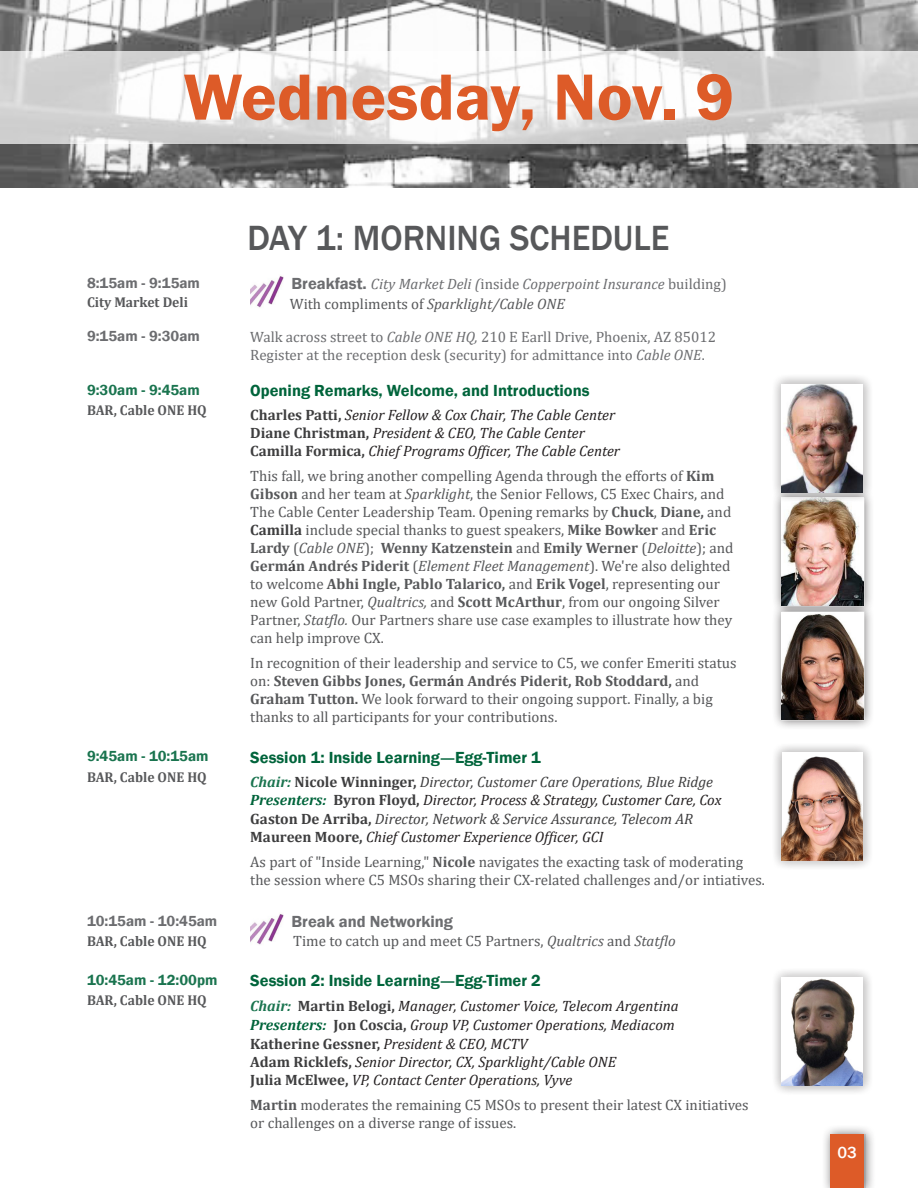
<style>
.page{position:relative;width:918px;height:1188px;background:#fff}
.page>*{position:absolute;margin:0;border:0;box-sizing:border-box;transform-origin:0 0}
.t1{font:600 67.5px "Franklin Gothic";color:#dd5b28}
.t2{font:500 36px "Franklin Gothic";color:#57585a;scale:.96 1}
.t3{font:600 16.5px "Franklin Gothic";color:#00643b}
.t4{font:600 16.5px "Franklin Gothic";color:#6c6d70}
.t5{font:500 16.5px "Franklin Gothic";color:#fff}
.t6{font:15px/18px "Cambria";color:#57585a}
.t7{font:italic 15px "Cambria";color:#231f20}
.t8{font:700 15px/18px "Cambria";color:#57585a}
.t9{font:15px "Cambria";color:#6c6d70}
.t10{font:italic 15px "Cambria";color:#3e3e3f}
.t11{font:italic 15px "Cambria";color:#6c6d70}
.t12{font:600 15px "Franklin Gothic";color:#1a744f}
.t13{font:600 15px "Franklin Gothic";color:#6c6d70}
.t14{font:italic 15px "Cambria";color:#57585a}
.t15{font:700 14.25px "Cambria";color:#57585a;scale:.96 1}
.s1{font-family:"Franklin Gothic";font-weight:600;font-style:normal;font-size:16.5px}
.s2{font-style:normal}
.s3{font-style:italic}
.s4{font-weight:700;font-style:normal;color:#3e3e3f}
.s5{font-weight:700}
.s6{font-weight:700;color:#3e3e3f}
.s7{font-weight:400}
.s8{font-weight:400;font-style:italic}
.s9{color:#3e3e3f}
.s10{font-family:"Cambria";font-weight:700;font-size:15px}
.s11{font-weight:700;color:#1a744f}
.s12{font-weight:700;font-style:normal}
.s13{font-weight:700;color:#00643b}
</style>
<div class="page">
<img style="left:0;top:0;width:918px;height:188px">
<svg style="left:0;top:51px;width:918px;height:93px"></svg>
<div style="left:822px;top:1124px;width:54px;height:64px;background:#231f20;opacity:.65"></div>
<div style="left:830px;top:1133px;width:37px;height:55px;background:#a7a8aa"></div>
<div style="left:830px;top:1134px;width:34px;height:54px;background:#dd5b28"></div>
<img style="left:250px;top:276px;width:34px;height:32px">
<img style="left:250px;top:914px;width:34px;height:31px">
<div style="left:772px;top:487px;width:102px;height:129px;background:#231f20;opacity:.65"></div>
<div style="left:781px;top:496px;width:84px;height:111px;background:#fff;opacity:.75"></div>
<img style="left:782px;top:502px;width:82px;height:100px">
<div style="left:772px;top:374px;width:100px;height:128px;background:#fff;opacity:.75"></div>
<img style="left:782px;top:384px;width:81px;height:108px">
<div style="left:772px;top:743px;width:100px;height:127px;background:#fff;opacity:.75"></div>
<img style="left:782px;top:753px;width:81px;height:108px">
<div style="left:772px;top:967px;width:100px;height:128px;background:#fff;opacity:.75"></div>
<img style="left:782px;top:977px;width:81px;height:108px">
<div style="left:772px;top:602px;width:102px;height:128px;background:#231f20;opacity:.65"></div>
<div style="left:781px;top:611px;width:84px;height:110px;background:#fff;opacity:.75"></div>
<img style="left:782px;top:612px;width:82px;height:108px">
<p class="t1" style="left:184px;top:56px;width:552px">Wednesday, Nov. 9</p>
<p class="t13" style="left:87px;top:273px;width:115px">8:15am - 9:15am</p>
<p class="t15" style="left:87px;top:292px;width:107px">City Market Deli</p>
<p class="t2" style="left:248px;top:216px;width:441px">DAY 1: MORNING SCHEDULE</p>
<p class="t11" style="left:292px;top:273px;width:437px"><span class="s1">Breakfast.</span> City Market Deli (<span class="s2">inside</span> Copperpoint Insurance <span class="s2">building)</span></p>
<p class="t14" style="left:290px;top:293px;width:277px"><span class="s2">With compliments of</span> Sparklight/Cable ONE</p>
<p class="t13" style="left:87px;top:326px;width:114px">9:15am - 9:30am</p>
<p class="t9" style="left:250px;top:328px;width:467px">Walk across street to <span class="s3">Cable ONE HQ,</span> 210 E Earll Drive, Phoenix, AZ 85012</p>
<p class="t9" style="left:250px;top:346px;width:456px">Register at the reception desk (security) for admittance into <span class="s3">Cable ONE</span>.</p>
<p class="t12" style="left:87px;top:380px;width:114px">9:30am - 9:45am</p>
<p class="t15" style="left:87px;top:400px;width:126px">BAR, Cable ONE HQ</p>
<p class="t3" style="left:250px;top:380px;width:341px">Opening Remarks, Welcome, and Introductions</p>
<p class="t7" style="left:250px;top:405px;width:366px"><span class="s4">Charles Patti,</span> Senior Fellow &amp; Cox Chair, The Cable Center</p>
<p class="t7" style="left:250px;top:423px;width:336px"><span class="s4">Diane Christman,</span> President &amp; CEO, The Cable Center</p>
<p class="t7" style="left:250px;top:441px;width:371px"><span class="s4">Camilla Formica,</span> Chief Programs Officer, The Cable Center</p>
<p class="t6" style="left:250px;top:467px;width:466px">This fall, we bring another compelling Agenda through the efforts of <span class="s5">Kim</span></p>
<p class="t6" style="left:250px;top:485px;width:476px"><span class="s5">Gibson</span> and her team at <span class="s3">Sparklight</span>, the Senior Fellows, C5 Exec Chairs, and</p>
<p class="t6" style="left:250px;top:503px;width:483px">The Cable Center Leadership Team. Opening remarks by <span class="s5">Chuck</span>, <span class="s5">Diane,</span> and<br><span class="s6">Camilla</span> include special thanks to guest speakers, <span class="s5">Mike Bowker</span> and <span class="s5">Eric</span></p>
<p class="t8" style="left:250px;top:539px;width:485px">Lardy <span class="s7">(</span><span class="s8">Cable ONE</span><span class="s7">);</span> Wenny Katzenstein <span class="s7">and</span> Emily Werner <span class="s7">(</span><span class="s8">Deloitte</span><span class="s7">); and<br></span>Germ<span class="s9">á</span>n Andrés Piderit <span class="s7">(</span><span class="s8">Element Fleet Management</span><span class="s7">). We're also delighted</span></p>
<p class="t8" style="left:250px;top:575px;width:471px"><span class="s7">to welcome</span> Abhi Ingle, Pablo Talarico, <span class="s7">and</span> Erik Vogel<span class="s7">, representing our</span></p>
<p class="t6" style="left:250px;top:593px;width:484px">new Gold Partner, <span class="s3">Qualtrics,</span> and <span class="s5">Scott McArthur</span>, from our ongoing Silver<br>Partner, <span class="s3">Statflo.</span> Our Partners share use case examples to illustrate how they</p>
<p class="t6" style="left:250px;top:629px;width:135px">can help improve CX.</p>
<p class="t6" style="left:250px;top:654px;width:488px">In recognition of their leadership and service to C5, we confer Emeriti status</p>
<p class="t8" style="left:250px;top:672px;width:450px"><span class="s7">on:</span> Steven Gibbs Jones, Germ<span class="s9">á</span>n Andrés Piderit, Rob Stoddard, <span class="s7">and</span></p>
<p class="t6" style="left:250px;top:690px;width:464px"><span class="s5">Graham Tutton.</span> We look forward to their ongoing support. Finally, a big</p>
<p class="t6" style="left:250px;top:708px;width:309px">thanks to all participants for your contributions.</p>
<p class="t12" style="left:87px;top:747px;width:123px">9:45am - 10:15am</p>
<p class="t15" style="left:87px;top:767px;width:126px">BAR, Cable ONE HQ</p>
<p class="t3" style="left:250px;top:747px;width:292px">Session 1: Inside Learning<span class="s10">—</span>Egg-Timer 1</p>
<p class="t10" style="left:250px;top:772px;width:464px"><span class="s11">Chair:</span> <span class="s12">Nicole Winninger,</span> Director, Customer Care Operations, Blue Ridge</p>
<p class="t7" style="left:250px;top:790px;width:473px"><span class="s13">Presenters:</span> <span class="s4">Byron Floyd,</span> Director, Process &amp; Strategy, Customer Care, Cox</p>
<p class="t10" style="left:250px;top:808px;width:444px"><span class="s12">Gaston De Arriba,</span> Director, Network &amp; Service Assurance, Telecom AR</p>
<p class="t7" style="left:250px;top:826px;width:355px"><span class="s4">Maureen Moore,</span> Chief Customer Experience Officer, GCI</p>
<p class="t6" style="left:250px;top:853px;width:516px">As part of "Inside Learning," <span class="s5">Nicole</span> navigates the exacting task of moderating the session where C5 MSOs sharing their CX-related challenges and/or intiatives.</p>
<p class="t13" style="left:87px;top:912px;width:132px">10:15am - 10:45am</p>
<p class="t15" style="left:87px;top:931px;width:126px">BAR, Cable ONE HQ</p>
<p class="t4" style="left:292px;top:911px;width:163px">Break and Networking</p>
<p class="t6" style="left:293px;top:931px;width:384px">Time to catch up and meet C5 Partners, <span class="s3">Qualtrics</span> and <span class="s3">Statflo</span></p>
<p class="t12" style="left:87px;top:970px;width:132px">10:45am - 12:00pm</p>
<p class="t15" style="left:87px;top:990px;width:126px">BAR, Cable ONE HQ</p>
<p class="t3" style="left:250px;top:970px;width:292px">Session 2: Inside Learning<span class="s10">—</span>Egg-Timer 2</p>
<p class="t7" style="left:250px;top:995px;width:430px"><span class="s11">Chair:</span> <span class="s4">Martin Belogi,</span> Manager, Customer Voice, Telecom Argentina</p>
<p class="t7" style="left:250px;top:1015px;width:426px"><span class="s13">Presenters:</span> <span class="s4">Jon Coscia,</span> Group VP, Customer Operations, Mediacom</p>
<p class="t7" style="left:250px;top:1033px;width:279px"><span class="s4">Katherine Gessner,</span> President &amp; CEO, MCTV</p>
<p class="t7" style="left:250px;top:1051px;width:368px"><span class="s4">Adam Ricklefs,</span> Senior Director, CX, Sparklight/Cable ONE</p>
<p class="t7" style="left:250px;top:1069px;width:324px"><span class="s4">Julia McElwee,</span> VP, Contact Center Operations, Vyve</p>
<p class="t6" style="left:250px;top:1096px;width:500px"><span class="s5">Martin</span> moderates the remaining C5 MSOs to present their latest CX initiatives</p>
<p class="t6" style="left:250px;top:1114px;width:267px">or challenges on a diverse range of issues.</p>
<p class="t5" style="left:837px;top:1142px;width:21px">03</p>
</div>
